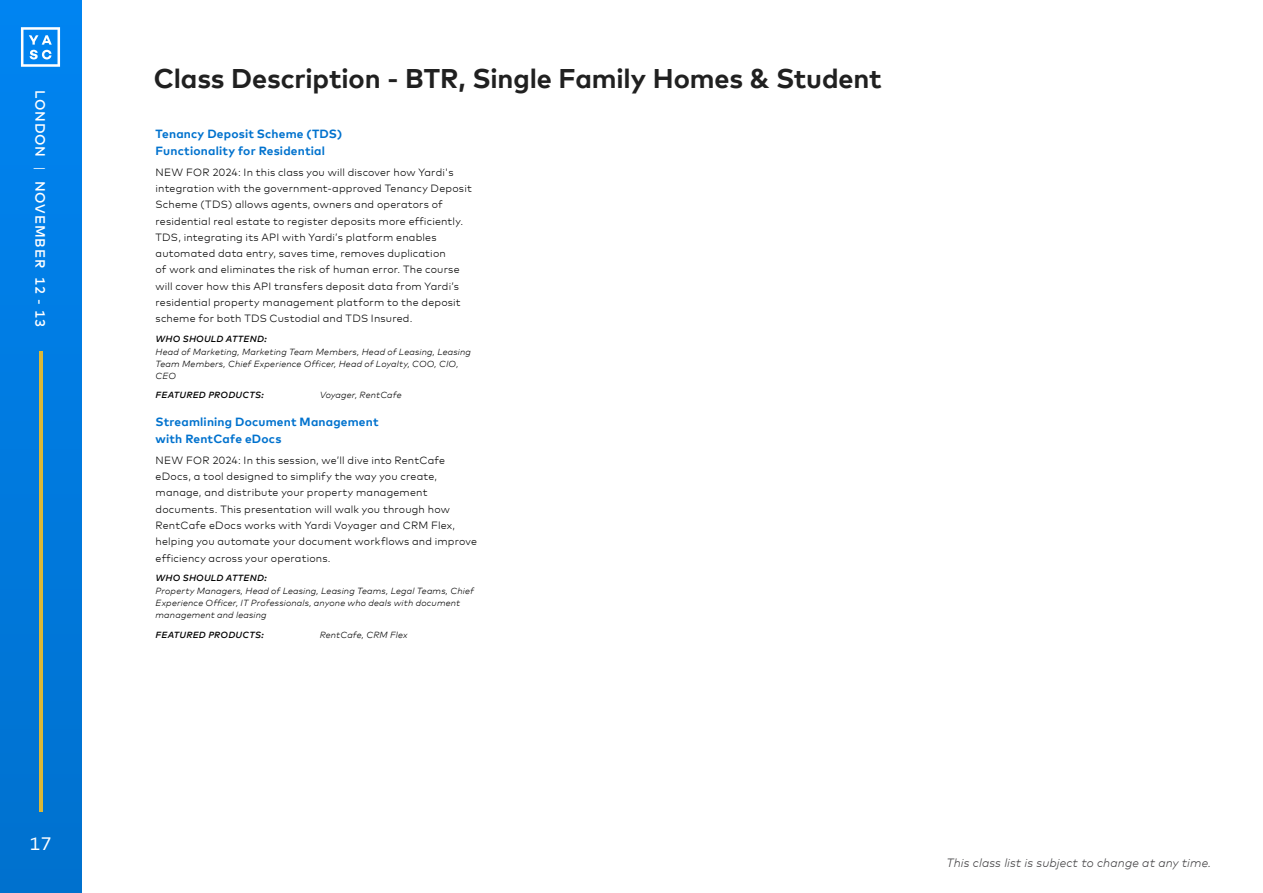
<style>
.page{position:relative;width:1263px;height:893px;background:#fff}
.page>*{position:absolute;margin:0;border:0;box-sizing:border-box;transform-origin:0 0}
.t1{font:700 27px "Mark Offc Pro";letter-spacing:-.005em;color:#202020}
.t2{font:18px "Mark Offc Pro";color:#fff}
.t3{font:500 13.5px "Mark Offc Pro";letter-spacing:.065em;color:#fff}
.t4{font:italic 300 12px "Mark Offc Pro";letter-spacing:.01em;color:#414042}
.t5{font:700 11.85px/16.4px "Mark Offc Pro";letter-spacing:.015em;color:#0072ce}
.t6{font:300 10.5px/16.4px "Mark Offc Pro";letter-spacing:.02em;color:#000}
.t7{font:italic 300 8.85px/11.9px "Mark Offc Pro";letter-spacing:.02em;color:#000}
.t8{font:italic 500 8.85px "Mark Offc Pro";letter-spacing:.025em;color:#000}
.s1{font-weight:300}
</style>
<div class="page">
<div style="left:0;top:0;width:81px;height:893px;background:linear-gradient(to bottom,#0084f1,#0673ca)"></div>
<svg style="left:21px;top:27px;width:39px;height:40px"></svg>
<hr style="left:39px;top:351px;width:3px;height:460px;background:#dbb837">
<p class="t3" style="left:51px;top:90px;width:239px;rotate:90deg">LONDON <span class="s1">|</span> NOVEMBER 12 - 13</p>
<h2 class="t2" style="left:29px;top:830px;width:24px">17</h2>
<h1 class="t1" style="left:154px;top:58px;width:729px">Class Description - BTR, Single Family Homes &amp; Student</h1>
<p class="t5" style="left:156px;top:125px;width:188px">Tenancy Deposit Scheme (TDS)<br>Functionality for Residential</p>
<p class="t6" style="left:156px;top:163px;width:318px">NEW FOR 2024: In this class you will discover how Yardi's integration with the government-approved Tenancy Deposit Scheme (TDS) allows agents, owners and operators of residential real estate to register deposits more efficiently.<br>TDS, integrating its API with Yardi’s platform enables automated data entry, saves time, removes duplication<br>of work and eliminates the risk of human error. The course will cover how this API transfers deposit data from Yardi’s residential property management platform to the deposit scheme for both TDS Custodial and TDS Insured.</p>
<p class="t8" style="left:156px;top:332px;width:113px">WHO SHOULD ATTEND:</p>
<p class="t7" style="left:156px;top:345px;width:317px">Head of Marketing, Marketing Team Members, Head of Leasing, Leasing<br>Team Members, Chief Experience Officer, Head of Loyalty, COO, CIO,<br>CEO</p>
<p class="t8" style="left:156px;top:389px;width:110px">FEATURED PRODUCTS:</p>
<p class="t7" style="left:320px;top:389px;width:83px">Voyager, RentCafe</p>
<p class="t5" style="left:156px;top:413px;width:225px">Streamlining Document Management with RentCafe eDocs</p>
<p class="t6" style="left:156px;top:451px;width:323px">NEW FOR 2024: In this session, we’ll dive into RentCafe eDocs, a tool designed to simplify the way you create, manage, and distribute your property management documents. This presentation will walk you through how RentCafe eDocs works with Yardi Voyager and CRM Flex, helping you automate your document workflows and improve efficiency across your operations.</p>
<p class="t8" style="left:156px;top:571px;width:113px">WHO SHOULD ATTEND:</p>
<p class="t7" style="left:156px;top:584px;width:320px">Property Managers, Head of Leasing, Leasing Teams, Legal Teams, Chief<br>Experience Officer, IT Professionals, anyone who deals with document management and leasing</p>
<p class="t8" style="left:156px;top:628px;width:110px">FEATURED PRODUCTS:</p>
<p class="t7" style="left:320px;top:628px;width:89px">RentCafe, CRM Flex</p>
<p class="t4" style="left:946px;top:854px;width:266px">This class list is subject to change at any time.</p>
</div>
